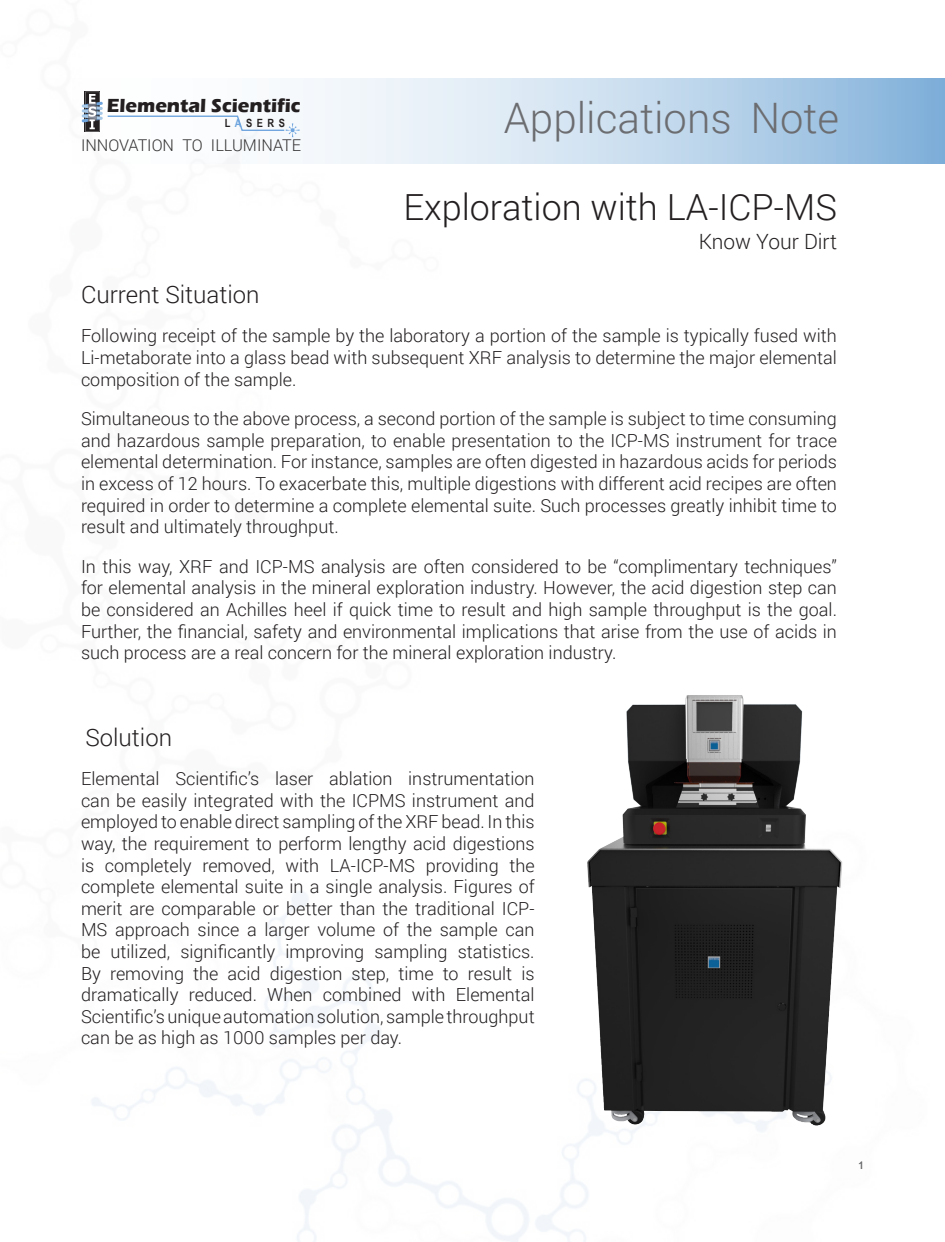
<style>
.page{position:relative;width:945px;height:1242px;background:#fff}
.page>*{position:absolute;margin:0;border:0;box-sizing:border-box;transform-origin:0 0}
.t1{font:300 42px "Roboto";color:#6c6d70}
.App_Note_Title{font:300 36px "Roboto";color:#231f20}
.Body_Copy{font:300 24px "Roboto";color:#231f20}
.App_Note_Title-2{font:300 21px "Roboto";color:#231f20}
.t2{font:700 19.5px "Eras ITC";color:#231f20}
.Body_Copy-2{font:300 18px/21.6px "Roboto";color:#231f20;text-align:justify}
.t3{font:300 16.2px "Roboto";color:#312f30}
.t4{font:700 11.4px "Arial Narrow";letter-spacing:.4em;color:#231f20}
.t5{font:10.5px "Arial";color:#636366}
.s1{color:#6fa5de}
</style>
<div class="page">
<svg style="left:0;top:78px;width:945px;height:85px"></svg>
<svg style="left:85px;top:91px;width:15px;height:1px"></svg>
<svg style="left:81px;top:92px;width:219px;height:45px"></svg>
<img style="left:576px;top:695px;width:267px;height:439px">
<p class="t2" style="left:107px;top:94px;width:196px">Elemental Scientific</p>
<p class="t4" style="left:225px;top:114px;width:62px">L<span class="s1">A</span>SERS</p>
<p class="t3" style="left:81px;top:134px;width:222px">INNOVATION TO ILLUMINATE</p>
<h1 class="t1" style="left:504px;top:89px;width:337px">Applications Note</h1>
<p class="App_Note_Title" style="left:403px;top:182px;width:435px">Exploration with LA-ICP-MS</p>
<p class="App_Note_Title-2" style="left:699px;top:227px;width:140px">Know Your Dirt</p>
<p class="Body_Copy" style="left:81px;top:278px;width:180px">Current Situation</p>
<p class="Body_Copy-2" style="left:81px;top:325px;width:757px">Following receipt of the sample by the laboratory a portion of the sample is typically fused with Li-metaborate into a glass bead with subsequent XRF analysis to determine the major elemental composition of the sample.</p>
<p class="Body_Copy-2" style="left:81px;top:407px;width:758px">Simultaneous to the above process, a second portion of the sample is subject to time consuming and hazardous sample preparation, to enable presentation to the ICP-MS instrument for trace elemental determination. For instance, samples are often digested in hazardous acids for periods in excess of 12 hours. To exacerbate this, multiple digestions with different acid recipes are often required in order to determine a complete elemental suite. Such processes greatly inhibit time to result and ultimately throughput.</p>
<p class="Body_Copy-2" style="left:81px;top:555px;width:758px">In this way, XRF and ICP-MS analysis are often considered to be “complimentary techniques” for elemental analysis in the mineral exploration industry. However, the acid digestion step can be considered an Achilles heel if quick time to result and high sample throughput is the goal.<br>Further, the financial, safety and environmental implications that arise from the use of acids in such process are a real concern for the mineral exploration industry.</p>
<p class="Body_Copy" style="left:85px;top:720px;width:88px">Solution</p>
<p class="Body_Copy-2" style="left:81px;top:767px;width:455px">Elemental Scientific’s laser ablation instrumentation can be easily integrated with the ICPMS instrument and employed to enable direct sampling of the XRF bead. In this way, the requirement to perform lengthy acid digestions is completely removed, with LA-ICP-MS providing the complete elemental suite in a single analysis. Figures of merit are comparable or better than the traditional ICP-MS approach since a larger volume of the sample can be utilized, significantly improving sampling statistics.<br>By removing the acid digestion step, time to result is dramatically reduced. When combined with Elemental Scientific’s unique automation solution, sample throughput can be as high as 1000 samples per day.</p>
<p class="t5" style="left:858px;top:1158px;width:7px">1</p>
</div>
